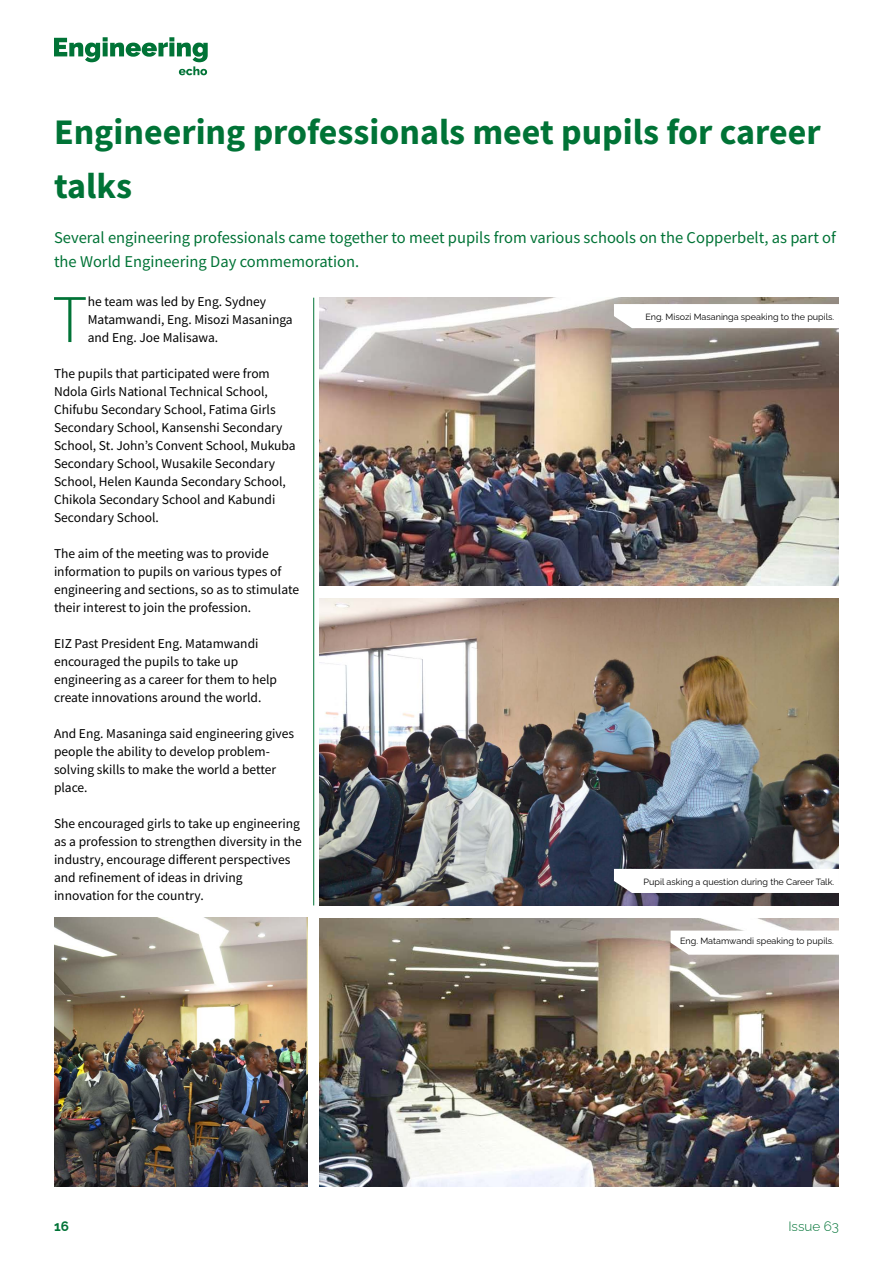
<style>
.page{position:relative;width:893px;height:1263px;background:#fff}
.page>*{position:absolute;margin:0;border:0;box-sizing:border-box;transform-origin:0 0}
.t1{font:300 68.1px "Source Sans Pro";color:#007336}
.t2{font:700 36px/54px "Source Sans Pro";color:#007336}
.t3{font:16.5px/24px "Source Sans Pro";color:#007336}
.t4{font:13.5px/18px "Source Sans Pro";color:#000}
.t5{font:300 13.5px "Raleway";color:#007336}
.t6{font:700 13.5px "Raleway";color:#007336}
.t7{font:9px "Raleway";color:#000}
</style>
<div class="page">
<img style="left:54px;top:918px;width:253px;height:268px">
<img style="left:320px;top:298px;width:519px;height:287px">
<img style="left:320px;top:598px;width:519px;height:307px">
<img style="left:320px;top:918px;width:519px;height:268px">
<svg style="left:614px;top:304px;width:225px;height:24px"></svg>
<svg style="left:614px;top:869px;width:225px;height:24px"></svg>
<svg style="left:671px;top:930px;width:168px;height:25px"></svg>
<svg style="left:54px;top:37px;width:154px;height:38px"></svg>
<hr style="left:313px;top:298px;width:1px;height:607px;background:#007336">
<h2 class="t2" style="left:54px;top:105px;width:768px">Engineering professionals meet pupils for career talks</h2>
<p class="t3" style="left:54px;top:226px;width:783px">Several engineering professionals came together to meet pupils from various schools on the Copperbelt, as part of the World Engineering Day commemoration.</p>
<h1 class="t1" style="left:52px;top:278px;width:37px">T</h1>
<p class="t4" style="left:88px;top:292px;width:207px">he team was led by Eng. Sydney<br>Matamwandi, Eng. Misozi Masaninga and Eng. Joe Malisawa.</p>
<p class="t4" style="left:54px;top:364px;width:243px">The pupils that participated were from Ndola Girls National Technical School, Chifubu Secondary School, Fatima Girls Secondary School, Kansenshi Secondary School, St. John’s Convent School, Mukuba Secondary School, Wusakile Secondary School, Helen Kaunda Secondary School, Chikola Secondary School and Kabundi Secondary School.</p>
<p class="t4" style="left:54px;top:544px;width:247px">The aim of the meeting was to provide information to pupils on various types of engineering and sections, so as to stimulate their interest to join the profession.</p>
<p class="t4" style="left:54px;top:634px;width:225px">EIZ Past President Eng. Matamwandi encouraged the pupils to take up engineering as a career for them to help create innovations around the world.</p>
<p class="t4" style="left:54px;top:724px;width:242px">And Eng. Masaninga said engineering gives people the ability to develop problem&shy;solving skills to make the world a better place.</p>
<p class="t4" style="left:54px;top:814px;width:249px">She encouraged girls to take up engineering as a profession to strengthen diversity in the industry, encourage different perspectives and refinement of ideas in driving innovation for the country.</p>
<p class="t7" style="left:645px;top:310px;width:190px">Eng. Misozi Masaninga speaking to the pupils.</p>
<p class="t7" style="left:644px;top:875px;width:192px">Pupil asking a question during the Career Talk.</p>
<p class="t7" style="left:680px;top:934px;width:155px">Eng. Matamwandi speaking to pupils.</p>
<p class="t6" style="left:54px;top:1215px;width:16px">16</p>
<p class="t5" style="left:788px;top:1215px;width:52px">Issue 63</p>
</div>
